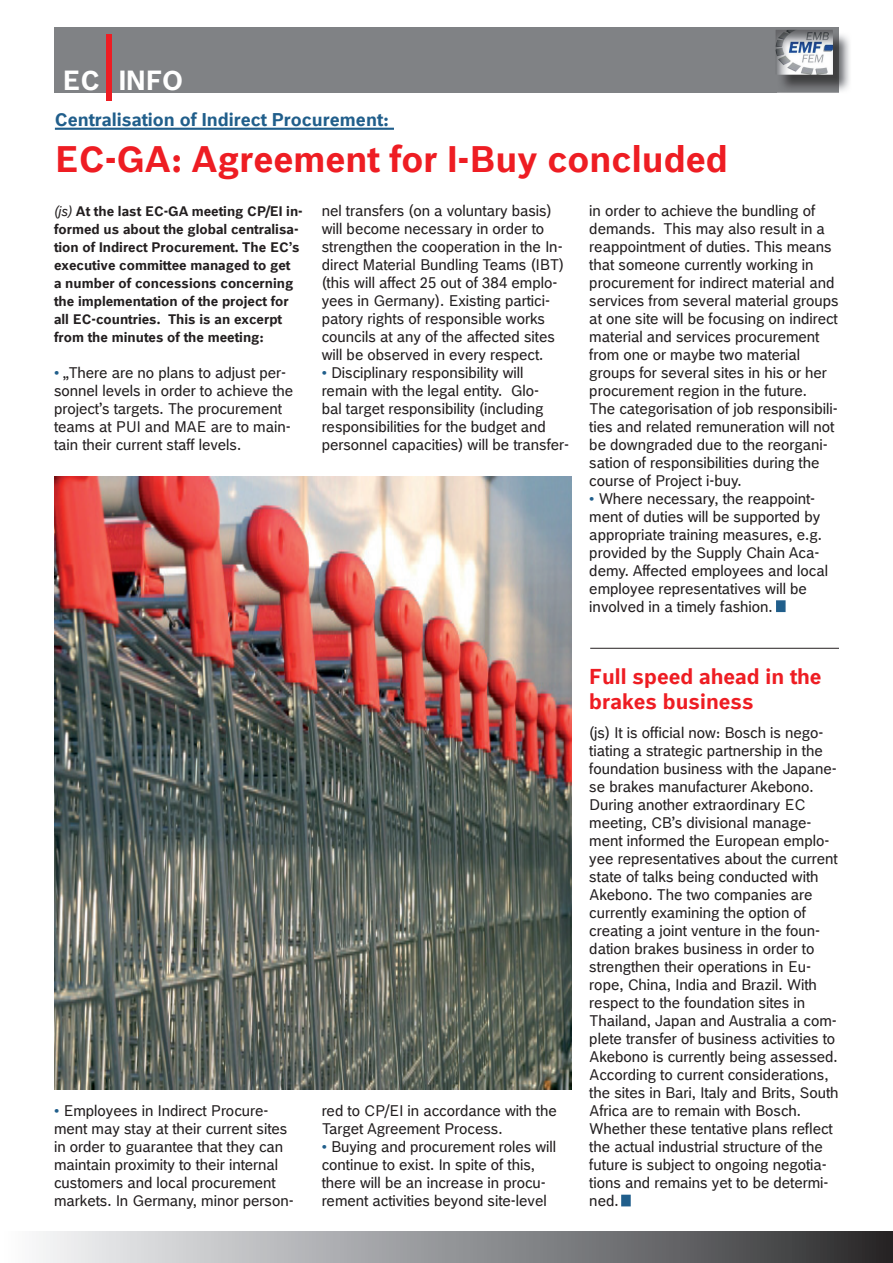
<style>
.page{position:relative;width:893px;height:1263px;background:#fff}
.page>*{position:absolute;margin:0;border:0;box-sizing:border-box;transform-origin:0 0}
.t1{font:72px "Bosch Office Sans";color:#ee1d23}
.t2{font:700 36px "Bosch Office Sans";color:#ee1d23}
.t3{font:700 27px "Bosch Office Sans";color:#fff}
.t4{font:700 21px/25.2px "Bosch Office Sans";color:#ee1d23}
.t5{font:700 18px "Bosch Office Sans";color:#205e8b}
.t6{font:15px/18px "Bosch Office Sans";color:#231f20}
.t7{font:700 13.5px/18px "Bosch Office Sans";color:#231f20}
.s1{font-weight:400;font-style:italic}
.s2{color:#205e8b}
</style>
<div class="page">
<div style="left:54px;top:27px;width:785px;height:65px;background:#808285"></div>
<img style="left:777px;top:34px;width:73px;height:59px">
<img style="left:777px;top:34px;width:62px;height:58px">
<img style="left:775px;top:30px;width:58px;height:26px">
<img style="left:777px;top:31px;width:56px;height:43px">
<div style="left:0;top:1231px;width:893px;height:32px;background:linear-gradient(to right,#fcfeff,#2d2d2f)"></div>
<hr style="left:55px;top:128px;width:339px;height:2px;background:#205e8b">
<img style="left:54px;top:476px;width:517px;height:613px">
<div style="left:776px;top:600px;width:10px;height:12px;background:#205e8b;border:2px solid #205e8b"></div>
<div style="left:621px;top:1195px;width:10px;height:11px;background:#205e8b;border:2px solid #205e8b"></div>
<hr style="left:590px;top:648px;width:249px;height:1px;background:#231f20">
<h1 class="t1" style="left:100px;top:19px;width:20px">|</h1>
<h3 class="t3" style="left:63px;top:64px;width:39px">EC</h3>
<h3 class="t3" style="left:119px;top:64px;width:66px">INFO</h3>
<p class="t5" style="left:55px;top:108px;width:336px">Centralisation of Indirect Procurement:</p>
<h2 class="t2" style="left:55px;top:137px;width:674px">EC-GA: Agreement for I-Buy concluded</h2>
<p class="t7" style="left:54px;top:202px;width:250px"><span class="s1">(js)</span> At the last EC-GA meeting CP/EI in&shy;formed us about the global centralisa&shy;tion of Indirect Procurement. The EC’s executive committee managed to get<br>a number of concessions concerning the implementation of the project for all EC-countries. This is an excerpt from the minutes of the meeting:</p>
<p class="t6" style="left:54px;top:363px;width:241px"><span class="s2">•</span> „There are no plans to adjust per&shy;sonnel levels in order to achieve the project’s targets. The procurement teams at PUI and MAE are to main&shy;tain their current staff levels.</p>
<p class="t6" style="left:322px;top:201px;width:244px">nel transfers (on a voluntary basis) will become necessary in order to strengthen the cooperation in the In&shy;direct Material Bundling Teams (IBT) (this will affect 25 out of 384 emplo&shy;yees in Germany). Existing partici&shy;patory rights of responsible works councils at any of the affected sites will be observed in every respect.</p>
<p class="t6" style="left:322px;top:363px;width:249px"><span class="s2">•</span> Disciplinary responsibility will remain with the legal entity. Glo-<br>bal target responsibility (including responsibilities for the budget and personnel capacities) will be transfer-</p>
<p class="t6" style="left:589px;top:201px;width:251px">in order to achieve the bundling of demands. This may also result in a reappointment of duties. This means that someone currently working in procurement for indirect material and services from several material groups at one site will be focusing on indirect material and services procurement from one or maybe two material groups for several sites in his or her procurement region in the future.<br>The categorisation of job responsibili&shy;ties and related remuneration will not be downgraded due to the reorgani&shy;sation of responsibilities during the course of Project i-buy.</p>
<p class="t6" style="left:589px;top:489px;width:240px"><span class="s2">•</span> Where necessary, the reappoint&shy;ment of duties will be supported by appropriate training measures, e.g. provided by the Supply Chain Aca&shy;demy. Affected employees and local employee representatives will be involved in a timely fashion.</p>
<p class="t6" style="left:54px;top:1101px;width:241px"><span class="s2">•</span> Employees in Indirect Procure&shy;ment may stay at their current sites in order to guarantee that they can maintain proximity to their internal customers and local procurement markets. In Germany, minor person-</p>
<p class="t6" style="left:322px;top:1101px;width:237px">red to CP/EI in accordance with the<br>Target Agreement Process.</p>
<p class="t6" style="left:322px;top:1137px;width:236px"><span class="s2">•</span> Buying and procurement roles will continue to exist. In spite of this, there will be an increase in procu&shy;rement activities beyond site-level</p>
<h3 class="t4" style="left:589px;top:664px;width:234px">Full speed ahead in the brakes business</h3>
<p class="t6" style="left:589px;top:723px;width:251px">(js) It is official now: Bosch is nego&shy;tiating a strategic partnership in the foundation business with the Japane&shy;se brakes manufacturer Akebono.<br>During another extraordinary EC meeting, CB’s divisional manage&shy;ment informed the European emplo&shy;yee representatives about the current state of talks being conducted with Akebono. The two companies are currently examining the option of creating a joint venture in the foun&shy;dation brakes business in order to strengthen their operations in Eu&shy;rope, China, India and Brazil. With respect to the foundation sites in Thailand, Japan and Australia a com&shy;plete transfer of business activities to Akebono is currently being assessed.<br>According to current considerations, the sites in Bari, Italy and Brits, South Africa are to remain with Bosch.<br>Whether these tentative plans reflect the actual industrial structure of the future is subject to ongoing negotia&shy;tions and remains yet to be determi&shy;ned.</p>
</div>
